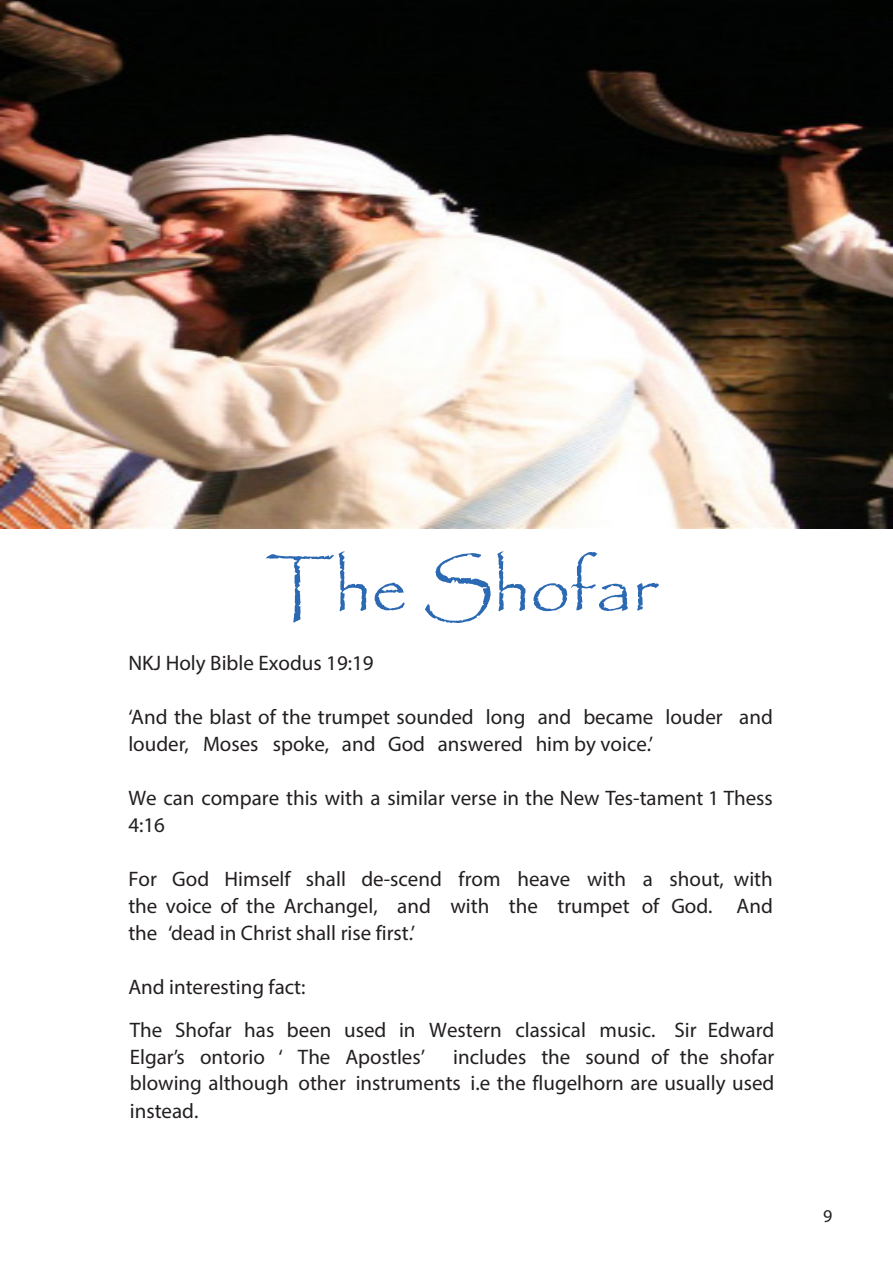
<style>
.page{position:relative;width:893px;height:1263px;background:#fff}
.page>*{position:absolute;margin:0;border:0;box-sizing:border-box;transform-origin:0 0}
.t1{font:72px "Papyrus";color:#2c69b3}
.t2{font:21px/27px "Myriad Pro";color:#231f20}
.t3{font:18px "Myriad Pro";color:#231f20}
</style>
<div class="page">
<img style="left:0;top:0;width:893px;height:528px">
<p class="t1" style="left:266px;top:544px;width:393px">The Shofar</p>
<p class="t2" style="left:128px;top:649px;width:247px">NKJ Holy Bible Exodus 19:19</p>
<p class="t2" style="left:128px;top:703px;width:646px">‘And the blast of the trumpet sounded long and became louder and louder, Moses spoke, and God answered him by voice.’</p>
<p class="t2" style="left:128px;top:784px;width:646px">We can compare this with a similar verse in the New Tes-tament 1 Thess<br>4:16</p>
<p class="t2" style="left:128px;top:865px;width:646px;text-align:justify">For God Himself shall de-scend from heave with a shout, with the voice of the Archangel, and with the trumpet of God. And the ‘dead in Christ shall rise first.’</p>
<p class="t2" style="left:128px;top:973px;width:179px">And interesting fact:</p>
<p class="t2" style="left:130px;top:1016px;width:646px">The Shofar has been used in Western classical music. Sir Edward<br>Elgar’s ontorio ‘ The Apostles’</p>
<p class="t2" style="left:130px;top:1043px;width:646px;text-align:justify;text-indent:323px">includes the sound of the shofar blowing although other instruments i.e the flugelhorn are usually used instead.</p>
<p class="t3" style="left:823px;top:1205px;width:11px">9</p>
</div>
